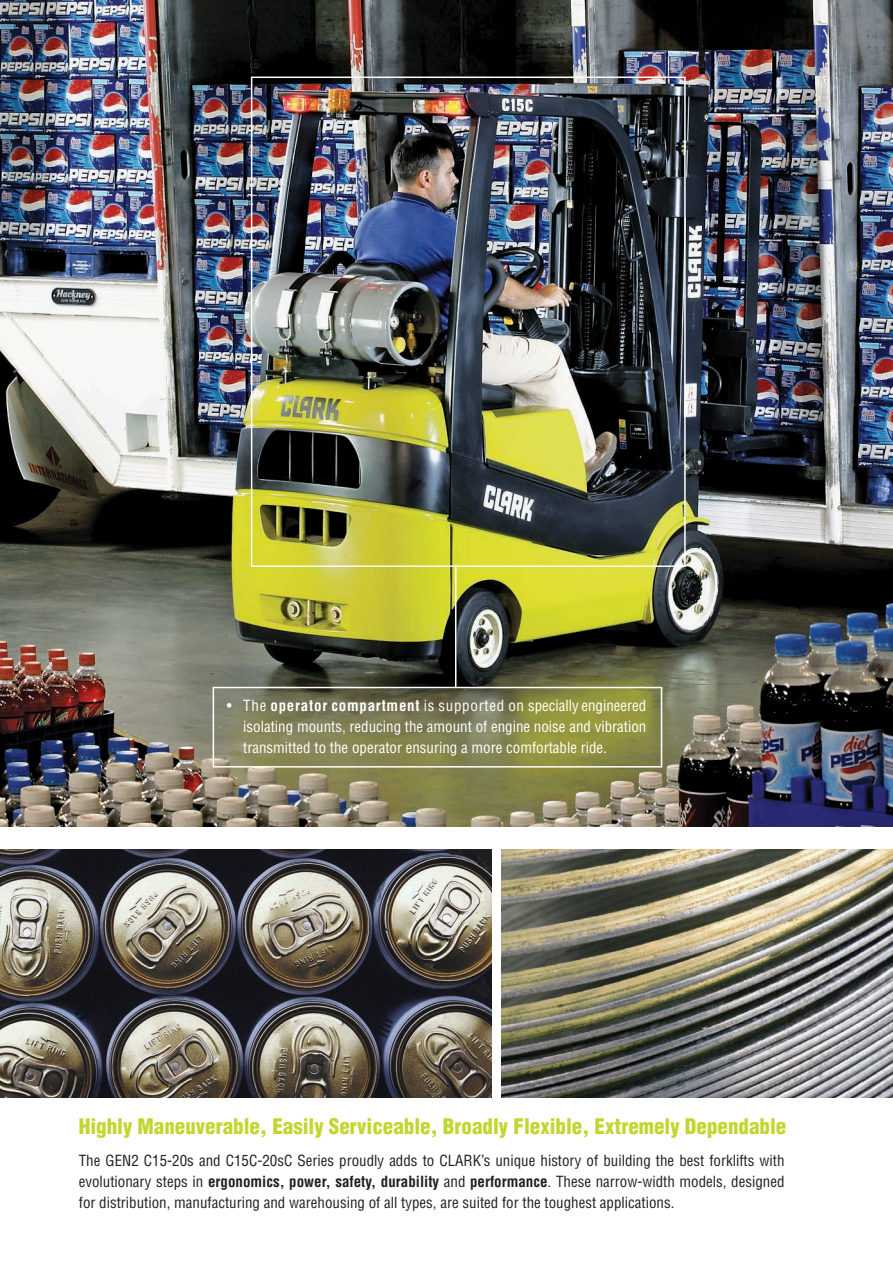
<style>
.page{position:relative;width:893px;height:1263px;background:#fff}
.page>*{position:absolute;margin:0;border:0;box-sizing:border-box;transform-origin:0 0}
.t1{font:900 condensed 21px "Helvetica";color:#c1d72f}
.t2{font:condensed 15px/21px "Helvetica";color:#231f20;text-align:justify}
.t3{font:condensed 15px/21px "Helvetica";color:#fff;text-align:justify}
.s1{font-weight:700}
</style>
<div class="page">
<img style="left:0;top:0;width:893px;height:827px">
<img style="left:0;top:849px;width:893px;height:248px">
<div style="left:492px;top:838px;width:8px;height:266px;background:#fff"></div>
<div style="left:251px;top:77px;width:435px;height:490px;border:2px solid #fff"></div>
<hr style="left:455px;top:566px;width:1px;height:121px;background:#fff">
<div style="left:213px;top:687px;width:449px;height:80px;border:2px solid #fff"></div>
<p class="t3" style="left:243px;top:694px;width:405px;text-indent:-17px">• The <span class="s1">operator compartment</span> is supported on specially engineered isolating mounts, reducing the amount of engine noise and vibration transmitted to the operator ensuring a more comfortable ride.</p>
<h1 class="t1" style="left:79px;top:1113px;width:709px">Highly Maneuverable, Easily Serviceable, Broadly Flexible, Extremely Dependable</h1>
<p class="t2" style="left:79px;top:1150px;width:707px">The GEN2 C15-20s and C15C-20sC Series proudly adds to CLARK’s unique history of building the best forklifts with evolutionary steps in <span class="s1">ergonomics, power, safety, durability</span> and <span class="s1">performance</span>. These narrow-width models, designed for distribution, manufacturing and warehousing of all types, are suited for the toughest applications.</p>
</div>
